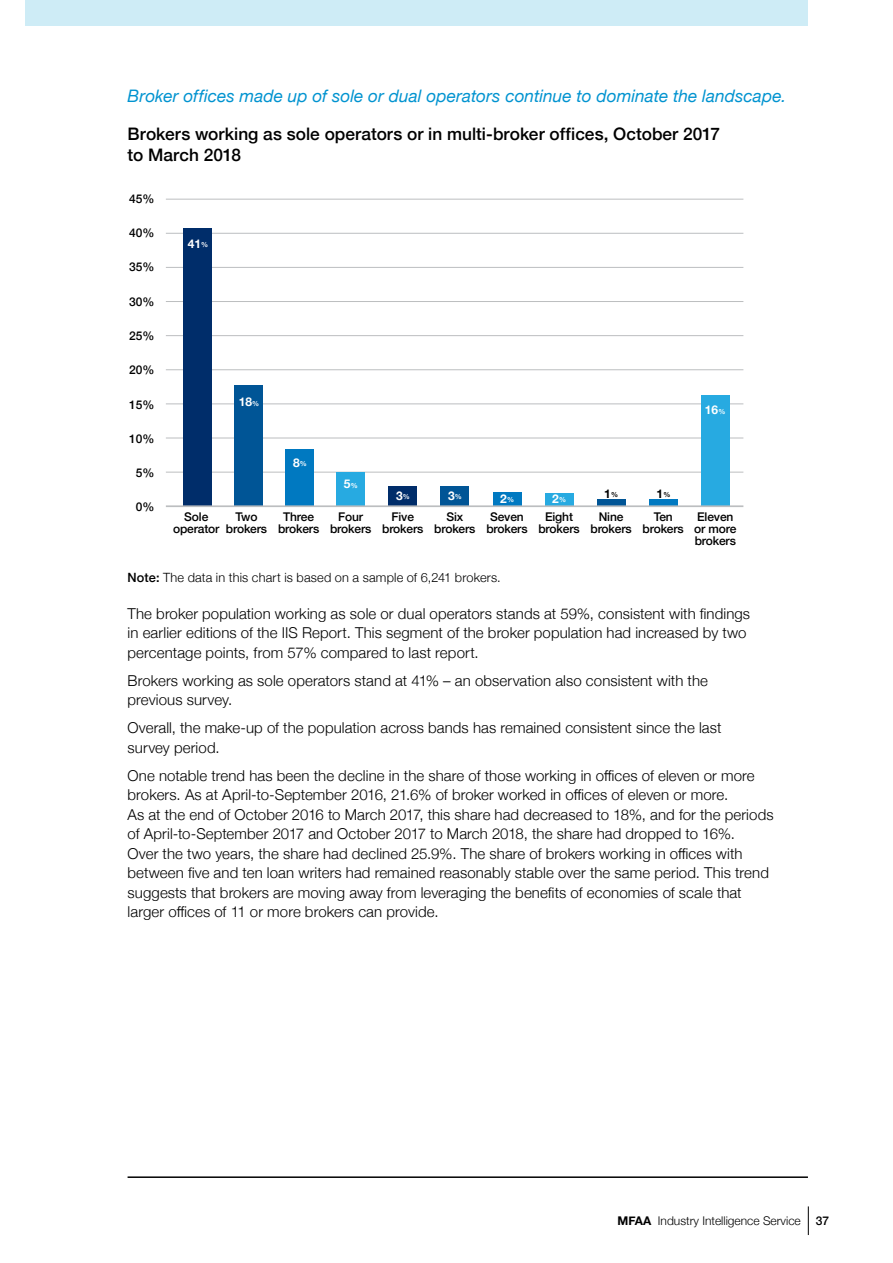
<style>
.page{position:relative;width:893px;height:1263px;background:#fff}
.page>*{position:absolute;margin:0;border:0;box-sizing:border-box;transform-origin:0 0}
.t1{font:500 17.25px/21px "Helvetica Neue";color:#000}
.t2{font:italic 17.25px "Helvetica Neue";color:#0093d0}
.t3{font:300 15px/19.5px "Helvetica Neue";letter-spacing:.005em;color:#000}
.t4{font:300 12.75px "Helvetica Neue";letter-spacing:.015em;color:#000}
.t5{font:500 12px/12px "Helvetica Neue";letter-spacing:-.01em;color:#000;text-align:center}
.t6{font:300 12px "Helvetica Neue";color:#000}
.t7{font:700 12px "Helvetica Neue";color:#fff}
.t8{font:700 12px "Helvetica Neue";color:#000}
.s1{font-size:7.05px}
.s2{font-weight:500}
.s3{font-weight:700}
</style>
<div class="page">
<svg style="left:808px;top:1206px;width:1px;height:29px"></svg>
<hr style="left:128px;top:1176px;width:680px;height:2px;background:#000">
<div style="left:26px;top:0;width:782px;height:26px;background:#ceecf6"></div>
<hr style="left:166px;top:438px;width:577px;height:1px;background:#bcbec0">
<hr style="left:166px;top:472px;width:577px;height:1px;background:#bcbec0">
<hr style="left:166px;top:403px;width:577px;height:1px;background:#bcbec0">
<hr style="left:166px;top:335px;width:577px;height:1px;background:#bcbec0">
<hr style="left:166px;top:267px;width:577px;height:1px;background:#bcbec0">
<hr style="left:166px;top:369px;width:577px;height:1px;background:#bcbec0">
<hr style="left:166px;top:301px;width:577px;height:1px;background:#bcbec0">
<hr style="left:166px;top:233px;width:577px;height:1px;background:#bcbec0">
<hr style="left:166px;top:199px;width:577px;height:1px;background:#bcbec0">
<div style="left:184px;top:228px;width:28px;height:278px;background:#002d6a"></div>
<div style="left:235px;top:386px;width:28px;height:120px;background:#005596"></div>
<div style="left:286px;top:449px;width:28px;height:57px;background:#0079c1"></div>
<div style="left:336px;top:472px;width:29px;height:34px;background:#27aae1"></div>
<div style="left:389px;top:486px;width:28px;height:20px;background:#002d6a"></div>
<div style="left:441px;top:486px;width:28px;height:20px;background:#005596"></div>
<div style="left:493px;top:493px;width:28px;height:14px;background:#0079c1"></div>
<div style="left:545px;top:493px;width:28px;height:13px;background:#27aae1"></div>
<div style="left:597px;top:499px;width:28px;height:7px;background:#005596"></div>
<div style="left:649px;top:499px;width:28px;height:7px;background:#0079c1"></div>
<div style="left:701px;top:395px;width:29px;height:111px;background:#27aae1"></div>
<hr style="left:166px;top:505px;width:577px;height:2px;background:#bcbec0">
<p class="t2" style="left:128px;top:83px;width:660px">Broker offices made up of sole or dual operators continue to dominate the landscape.</p>
<p class="t1" style="left:128px;top:122px;width:594px">Brokers working as sole operators or in multi-broker offices, October 2017 to March 2018</p>
<p class="t5" style="left:129px;top:192px;width:27px">45%</p>
<p class="t5" style="left:129px;top:226px;width:27px">40%</p>
<p class="t5" style="left:129px;top:260px;width:27px">35%</p>
<p class="t5" style="left:129px;top:294px;width:27px">30%</p>
<p class="t5" style="left:129px;top:329px;width:27px">25%</p>
<p class="t5" style="left:129px;top:363px;width:27px">20%</p>
<p class="t5" style="left:129px;top:397px;width:27px">15%</p>
<p class="t5" style="left:129px;top:432px;width:27px">10%</p>
<p class="t5" style="left:136px;top:466px;width:20px">5%</p>
<p class="t5" style="left:136px;top:500px;width:20px">0%</p>
<p class="t7" style="left:188px;top:234px;width:22px">41<span class="s1">%</span></p>
<p class="t7" style="left:239px;top:392px;width:22px">18<span class="s1">%</span></p>
<p class="t7" style="left:293px;top:453px;width:15px">8<span class="s1">%</span></p>
<p class="t7" style="left:344px;top:475px;width:15px">5<span class="s1">%</span></p>
<p class="t7" style="left:396px;top:486px;width:15px">3<span class="s1">%</span></p>
<p class="t7" style="left:448px;top:486px;width:15px">3<span class="s1">%</span></p>
<p class="t7" style="left:500px;top:489px;width:15px">2<span class="s1">%</span></p>
<p class="t7" style="left:552px;top:489px;width:15px">2<span class="s1">%</span></p>
<p class="t8" style="left:604px;top:484px;width:15px">1<span class="s1">%</span></p>
<p class="t8" style="left:657px;top:484px;width:15px">1<span class="s1">%</span></p>
<p class="t7" style="left:705px;top:401px;width:22px">16<span class="s1">%</span></p>
<p class="t5" style="left:173px;top:510px;width:48px">Sole operator</p>
<p class="t5" style="left:226px;top:510px;width:43px">Two brokers</p>
<p class="t5" style="left:278px;top:510px;width:43px">Three brokers</p>
<p class="t5" style="left:330px;top:510px;width:43px">Four brokers</p>
<p class="t5" style="left:382px;top:510px;width:43px">Five brokers</p>
<p class="t5" style="left:434px;top:510px;width:43px">Six brokers</p>
<p class="t5" style="left:486px;top:510px;width:43px">Seven brokers</p>
<p class="t5" style="left:538px;top:510px;width:43px">Eight brokers</p>
<p class="t5" style="left:590px;top:510px;width:43px">Nine brokers</p>
<p class="t5" style="left:643px;top:510px;width:43px">Ten brokers</p>
<p class="t5" style="left:694px;top:510px;width:44px;text-align:left">Eleven or more brokers</p>
<p class="t4" style="left:128px;top:567px;width:375px"><span class="s2">Note:</span> The data in this chart is based on a sample of 6,241 brokers.</p>
<p class="t3" style="left:128px;top:603px;width:624px">The broker population working as sole or dual operators stands at 59%, consistent with findings in earlier editions of the IIS Report. This segment of the broker population had increased by two percentage points, from 57% compared to last report.</p>
<p class="t3" style="left:128px;top:670px;width:582px">Brokers working as sole operators stand at 41% – an observation also consistent with the previous survey.</p>
<p class="t3" style="left:128px;top:717px;width:595px">Overall, the make-up of the population across bands has remained consistent since the last survey period.</p>
<p class="t3" style="left:128px;top:765px;width:647px">One notable trend has been the decline in the share of those working in offices of eleven or more brokers. As at April-to-September 2016, 21.6% of broker worked in offices of eleven or more.<br>As at the end of October 2016 to March 2017, this share had decreased to 18%, and for the periods of April-to-September 2017 and October 2017 to March 2018, the share had dropped to 16%.<br>Over the two years, the share had declined 25.9%. The share of brokers working in offices with between five and ten loan writers had remained reasonably stable over the same period. This trend suggests that brokers are moving away from leveraging the benefits of economies of scale that larger offices of 11 or more brokers can provide.</p>
<p class="t6" style="left:617px;top:1211px;width:213px"><span class="s3">MFAA</span> Industry Intelligence Service <span class="s2">37</span></p>
</div>
